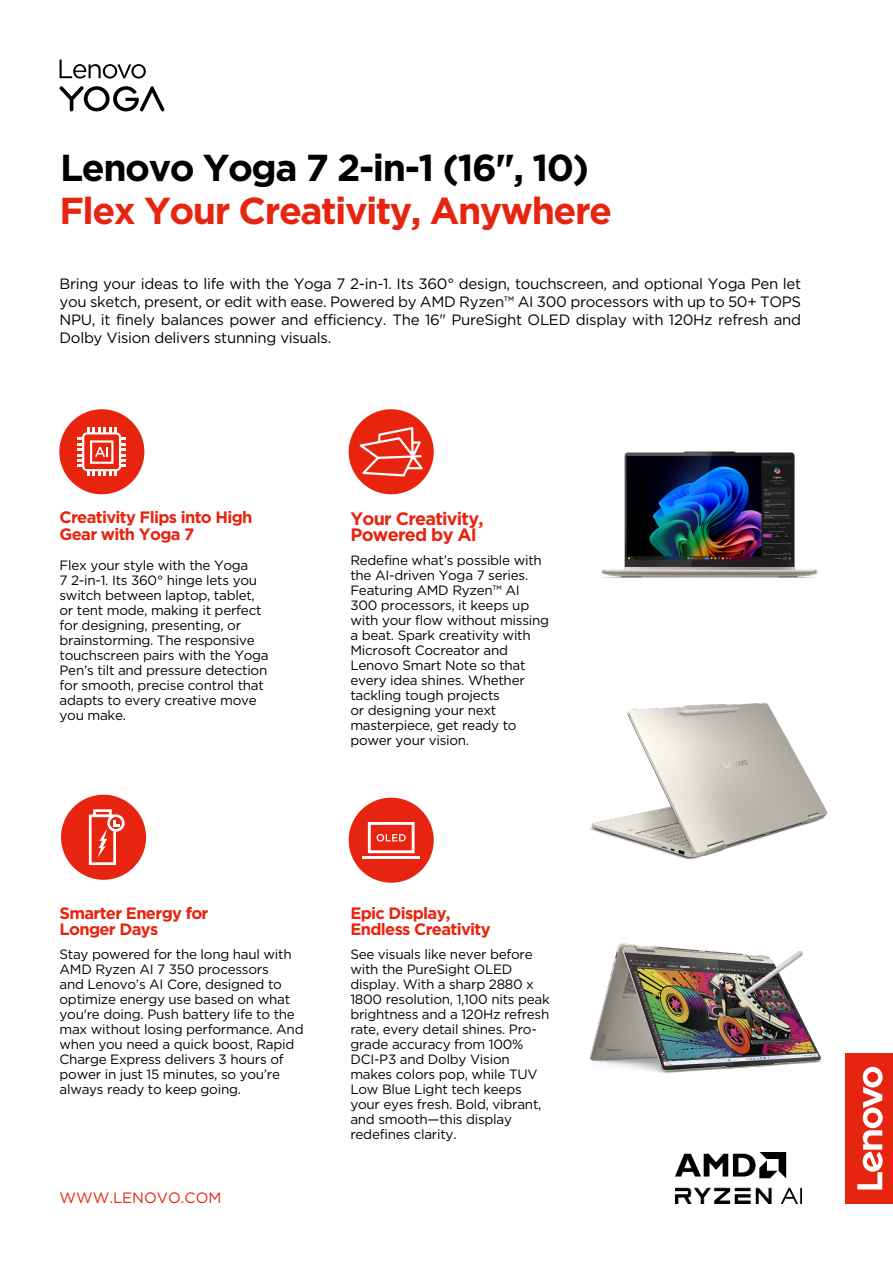
<style>
.page{position:relative;width:893px;height:1263px;background:#fff}
.page>*{position:absolute;margin:0;border:0;box-sizing:border-box;transform-origin:0 0}
.t1{font:700 37.5px "Gotham";letter-spacing:-.04em;color:#e72410}
.t2{font:700 37.5px "Gotham";letter-spacing:-.04em;color:#000}
.t3{font:700 18px/16.5px "Gotham";letter-spacing:-.04em;color:#e72410}
.t4{font:700 16.5px/16.5px "Gotham";letter-spacing:-.04em;color:#e72410}
.t5{font:15px/18px "Gotham";letter-spacing:-.02em;color:#000;text-align:justify}
.t6{font:15px "Gotham";color:#e72410}
.t7{font:13.5px/15px "Gotham";letter-spacing:-.02em;color:#000}
</style>
<div class="page">
<img style="left:590px;top:703px;width:238px;height:157px">
<img style="left:590px;top:943px;width:232px;height:130px">
<img style="left:601px;top:451px;width:217px;height:127px">
<div style="left:846px;top:1053px;width:47px;height:150px;background:#e72410"></div>
<svg style="left:857px;top:1067px;width:26px;height:122px"></svg>
<svg style="left:60px;top:60px;width:86px;height:19px"></svg>
<svg style="left:59px;top:86px;width:106px;height:25px"></svg>
<div style="left:59px;top:409px;width:85px;height:85px;background:#e8240f;border-radius:50%"></div>
<svg style="left:77px;top:427px;width:49px;height:49px"></svg>
<div style="left:61px;top:795px;width:85px;height:85px;background:#e72410;border-radius:50%"></div>
<svg style="left:89px;top:809px;width:36px;height:56px"></svg>
<div style="left:349px;top:797px;width:85px;height:86px;background:#e72410;border-radius:50%"></div>
<hr style="left:363px;top:856px;width:57px;height:2px;background:#fff">
<svg style="left:368px;top:822px;width:47px;height:31px"></svg>
<div style="left:349px;top:409px;width:85px;height:85px;background:#e8240f;border-radius:50%"></div>
<svg style="left:360px;top:427px;width:63px;height:49px"></svg>
<img style="left:675px;top:1152px;width:126px;height:51px">
<h1 class="t2" style="left:60px;top:143px;width:531px">Lenovo Yoga 7 2-in-1 (16", 10)</h1>
<h1 class="t1" style="left:60px;top:185px;width:554px">Flex Your Creativity, Anywhere</h1>
<p class="t5" style="left:60px;top:274px;width:743px">Bring your ideas to life with the Yoga 7 2-in-1. Its 360° design, touchscreen, and optional Yoga Pen let you sketch, present, or edit with ease. Powered by AMD Ryzen™ AI 300 processors with up to 50+ TOPS NPU, it finely balances power and efficiency. The 16" PureSight OLED display with 120Hz refresh and Dolby Vision delivers stunning visuals.</p>
<p class="t4" style="left:60px;top:509px;width:194px">Creativity Flips into High<br>Gear with Yoga 7</p>
<p class="t7" style="left:60px;top:557px;width:211px">Flex your style with the Yoga<br>7 2-in-1. Its 360° hinge lets you switch between laptop, tablet, or tent mode, making it perfect for designing, presenting, or brainstorming. The responsive touchscreen pairs with the Yoga<br>Pen’s tilt and pressure detection for smooth, precise control that adapts to every creative move you make.</p>
<h2 class="t3" style="left:350px;top:510px;width:135px">Your Creativity,<br>Powered by AI</h2>
<p class="t7" style="left:350px;top:552px;width:200px">Redefine what’s possible with the AI-driven Yoga 7 series.<br>Featuring AMD Ryzen™ AI<br>300 processors, it keeps up with your flow without missing a beat. Spark creativity with<br>Microsoft Cocreator and<br>Lenovo Smart Note so that every idea shines. Whether tackling tough projects<br>or designing your next masterpiece, get ready to power your vision.</p>
<p class="t4" style="left:60px;top:905px;width:150px">Smarter Energy for<br>Longer Days</p>
<p class="t7" style="left:60px;top:946px;width:246px">Stay powered for the long haul with AMD Ryzen AI 7 350 processors<br>and Lenovo’s AI Core, designed to optimize energy use based on what you're doing. Push battery life to the max without losing performance. And when you need a quick boost, Rapid Charge Express delivers 3 hours of power in just 15 minutes, so you’re always ready to keep going.</p>
<p class="t6" style="left:60px;top:1188px;width:163px">WWW.LENOVO.COM</p>
<p class="t4" style="left:350px;top:905px;width:142px">Epic Display,<br>Endless Creativity</p>
<p class="t7" style="left:350px;top:946px;width:201px">See visuals like never before with the PureSight OLED display. With a sharp 2880 x<br>1800 resolution, 1,100 nits peak brightness and a 120Hz refresh rate, every detail shines. Pro&shy;grade accuracy from 100%<br>DCI-P3 and Dolby Vision makes colors pop, while TUV<br>Low Blue Light tech keeps your eyes fresh. Bold, vibrant, and smooth—this display redefines clarity.</p>
</div>
